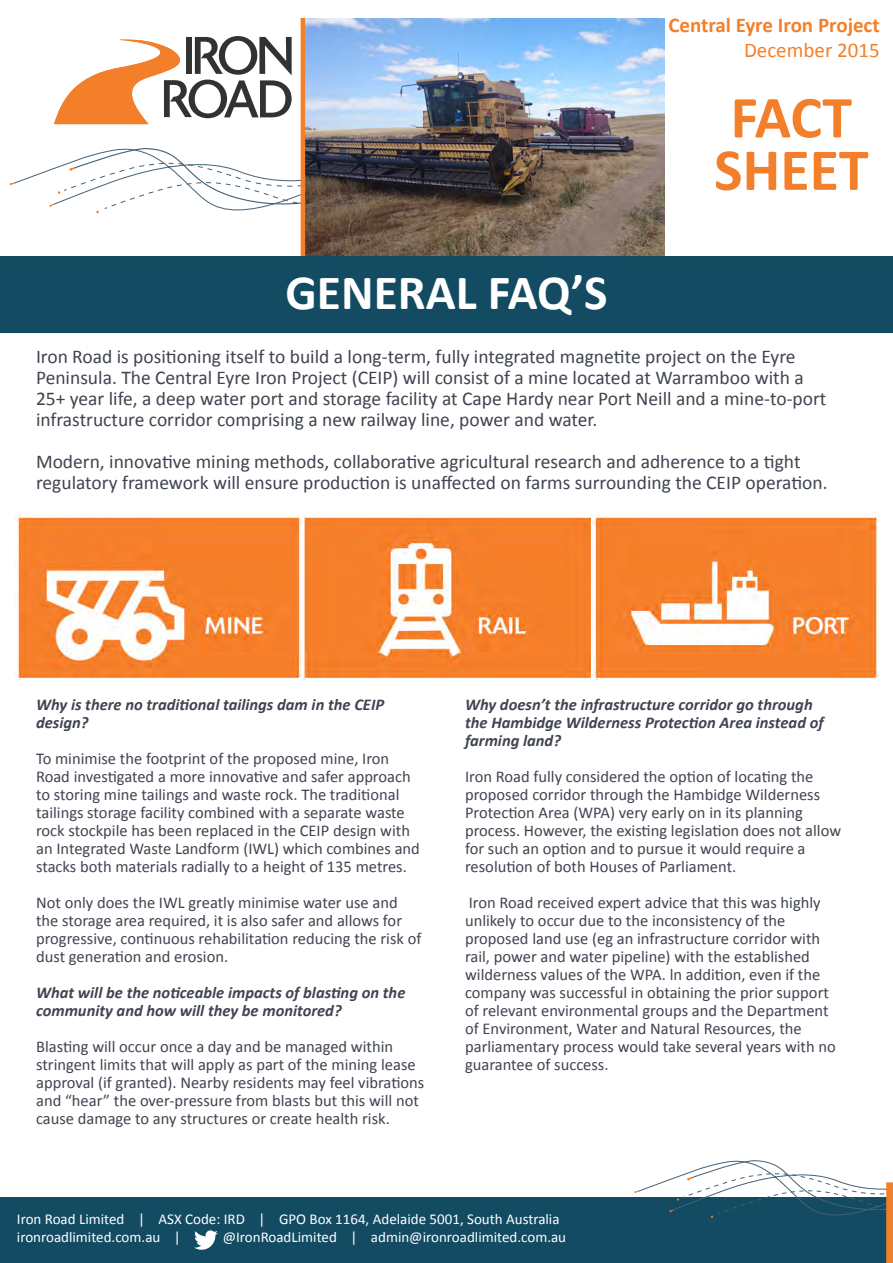
<style>
.page{position:relative;width:893px;height:1263px;background:#fff}
.page>*{position:absolute;margin:0;border:0;box-sizing:border-box;transform-origin:0 0}
.t1{font:700 60px/52.5px "Calibri";color:#f47f2a}
.t2{font:700 49.5px "Calibri";color:#fff}
.t3{font:700 21px "Calibri";color:#f47f2a}
.t4{font:21px "Calibri";color:#f47f2a}
.t5{font:19.5px/21px "Calibri";color:#3f4450}
.t6{font:16.5px/18px "Calibri";color:#3f4450}
.t7{font:italic 700 16.5px/18px "Calibri";color:#3f4450}
.t8{font:15px "Calibri";color:#fff}
</style>
<div class="page">
<svg style="left:10px;top:142px;width:291px;height:85px"></svg>
<div style="left:0;top:1198px;width:893px;height:65px;background:#134b62"></div>
<img style="left:305px;top:18px;width:359px;height:238px">
<hr style="left:301px;top:18px;width:4px;height:241px;background:#f47f2a">
<div style="left:0;top:256px;width:893px;height:77px;background:#134b62"></div>
<svg style="left:54px;top:36px;width:238px;height:88px"></svg>
<svg style="left:634px;top:1160px;width:252px;height:58px"></svg>
<div style="left:886px;top:1182px;width:7px;height:81px;background:#f47f2a"></div>
<svg style="left:194px;top:1230px;width:24px;height:20px"></svg>
<img style="left:17px;top:515px;width:862px;height:165px">
<p class="t3" style="left:668px;top:11px;width:213px">Central Eyre Iron Project</p>
<p class="t4" style="left:744px;top:37px;width:137px">December 2015</p>
<p class="t1" style="left:714px;top:91px;width:156px">FACT<br>SHEET</p>
<p class="t2" style="left:285px;top:261px;width:324px">GENERAL FAQ’S</p>
<p class="t5" style="left:36px;top:346px;width:792px">Iron Road is positioning itself to build a long-term, fully integrated magnetite project on the Eyre Peninsula. The Central Eyre Iron Project (CEIP) will consist of a mine located at Warramboo with a 25+ year life, a deep water port and storage facility at Cape Hardy near Port Neill and a mine-to-port infrastructure corridor comprising a new railway line, power and water.</p>
<p class="t5" style="left:36px;top:451px;width:793px">Modern, innovative mining methods, collaborative agricultural research and adherence to a tight regulatory framework will ensure production is unaffected on farms surrounding the CEIP operation.</p>
<p class="t7" style="left:36px;top:695px;width:350px">Why is there no traditional tailings dam in the CEIP design?</p>
<p class="t6" style="left:36px;top:749px;width:385px">To minimise the footprint of the proposed mine, Iron Road investigated a more innovative and safer approach to storing mine tailings and waste rock. The traditional tailings storage facility combined with a separate waste rock stockpile has been replaced in the CEIP design with an Integrated Waste Landform (IWL) which combines and stacks both materials radially to a height of 135 metres.</p>
<p class="t6" style="left:36px;top:893px;width:387px">Not only does the IWL greatly minimise water use and the storage area required, it is also safer and allows for progressive, continuous rehabilitation reducing the risk of dust generation and erosion.</p>
<p class="t7" style="left:36px;top:983px;width:371px">What will be the noticeable impacts of blasting on the community and how will they be monitored?</p>
<p class="t6" style="left:36px;top:1037px;width:390px">Blasting will occur once a day and be managed within stringent limits that will apply as part of the mining lease approval (if granted). Nearby residents may feel vibrations and “hear” the over-pressure from blasts but this will not cause damage to any structures or create health risk.</p>
<p class="t7" style="left:465px;top:695px;width:360px">Why doesn’t the infrastructure corridor go through the Hambidge Wilderness Protection Area instead of farming land?</p>
<p class="t6" style="left:465px;top:767px;width:378px">Iron Road fully considered the option of locating the proposed corridor through the Hambidge Wilderness Protection Area (WPA) very early on in its planning process. However, the existing legislation does not allow for such an option and to pursue it would require a resolution of both Houses of Parliament.</p>
<p class="t6" style="left:465px;top:893px;width:372px">Iron Road received expert advice that this was highly unlikely to occur due to the inconsistency of the proposed land use (eg an infrastructure corridor with rail, power and water pipeline) with the established wilderness values of the WPA. ln addition, even if the company was successful in obtaining the prior support of relevant environmental groups and the Department of Environment, Water and Natural Resources, the parliamentary process would take several years with no guarantee of success.</p>
<p class="t8" style="left:17px;top:1209px;width:544px">Iron Road Limited | ASX Code: IRD | GPO Box 1164, Adelaide 5001, South Australia</p>
<p class="t8" style="left:17px;top:1227px;width:165px">ironroadlimited.com.au |</p>
<p class="t8" style="left:223px;top:1227px;width:345px">@IronRoadLimited | admin@ironroadlimited.com.au</p>
</div>
